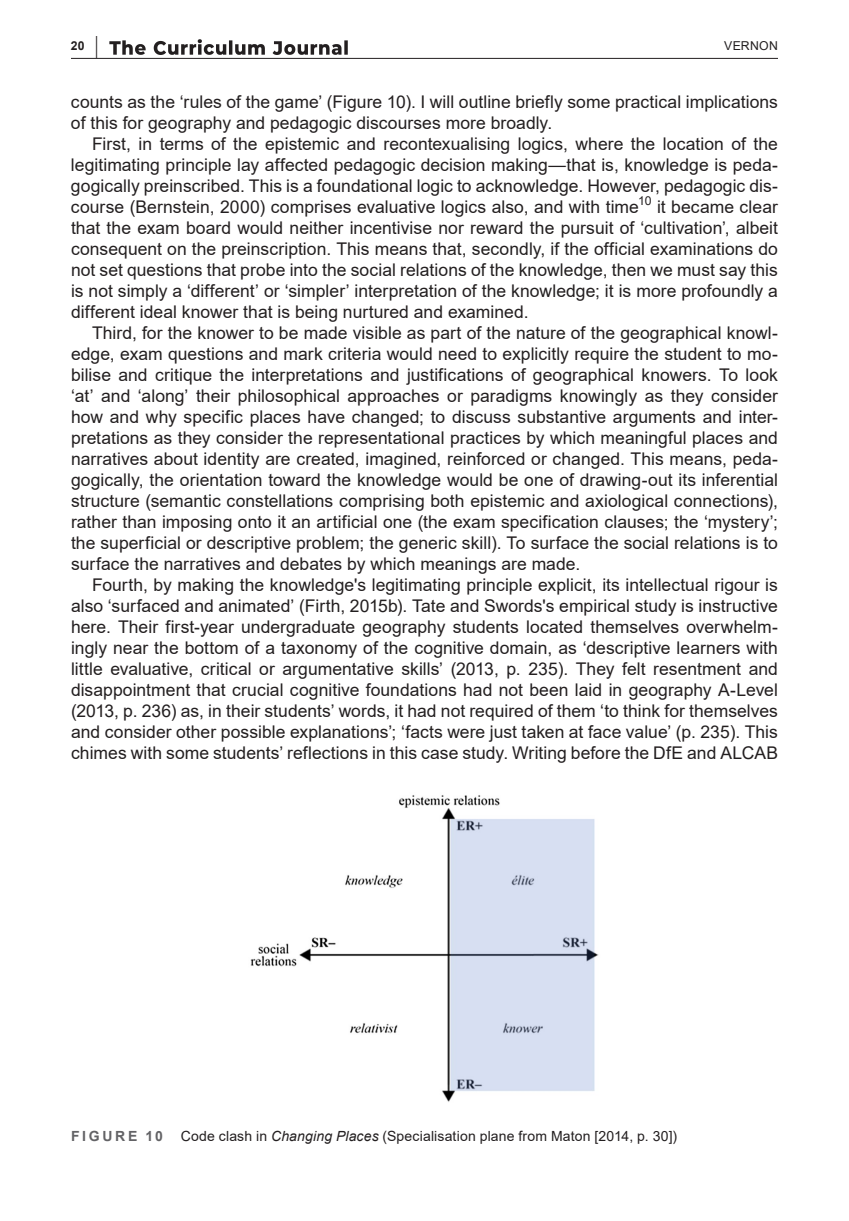
<style>
.page{position:relative;width:849px;height:1221px;background:#fff}
.page>*{position:absolute;margin:0;border:0;box-sizing:border-box;transform-origin:0 0}
.t1{font:17.5px/21px "Arial";letter-spacing:.005em;color:#231f20;text-align:justify}
.t2{font:14px "Arial";letter-spacing:.015em;color:#231f20}
.t3{font:700 14px "Arial";letter-spacing:.19em;color:#636366}
.t4{font:12.25px "Arial";letter-spacing:.025em;color:#231f20}
.t5{font:700 12.25px "Arial";color:#231f20}
.s1{font-size:23.62px}
.s2{font-style:italic}
</style>
<div class="page">
<hr style="left:71px;top:58px;width:706px;height:1px;background:#231f20">
<img style="left:109px;top:39px;width:238px;height:15px">
<img style="left:250px;top:795px;width:349px;height:307px">
<p class="t5" style="left:71px;top:37px;width:28px">20 <span class="s1">|</span></p>
<p class="t4" style="left:724px;top:37px;width:55px">VERNON</p>
<p class="t1" style="left:71px;top:91px;width:708px">counts as the ‘rules of the game’ (Figure 10). I will outline briefly some practical implications of this for geography and pedagogic discourses more broadly.</p>
<p class="t1" style="left:71px;top:133px;width:708px;text-indent:21px">First, in terms of the epistemic and recontexualising logics, where the location of the legitimating principle lay affected pedagogic decision making—that is, knowledge is peda&shy;gogically preinscribed. This is a foundational logic to acknowledge. However, pedagogic dis&shy;course (Bernstein, 2000) comprises evaluative logics also, and with time</p>
<p class="t4" style="left:638px;top:192px;width:15px">10</p>
<p class="t1" style="left:71px;top:196px;width:708px;text-indent:586px">it became clear that the exam board would neither incentivise nor reward the pursuit of ‘cultivation’, albeit consequent on the preinscription. This means that, secondly, if the official examinations do not set questions that probe into the social relations of the knowledge, then we must say this is not simply a ‘different’ or ‘simpler’ interpretation of the knowledge; it is more profoundly a different ideal knower that is being nurtured and examined.</p>
<p class="t1" style="left:71px;top:322px;width:708px;text-indent:21px">Third, for the knower to be made visible as part of the nature of the geographical knowl&shy;edge, exam questions and mark criteria would need to explicitly require the student to mo&shy;bilise and critique the interpretations and justifications of geographical knowers. To look ‘at’ and ‘along’ their philosophical approaches or paradigms knowingly as they consider how and why specific places have changed; to discuss substantive arguments and inter&shy;pretations as they consider the representational practices by which meaningful places and narratives about identity are created, imagined, reinforced or changed. This means, peda&shy;gogically, the orientation toward the knowledge would be one of drawing-out its inferential structure (semantic constellations comprising both epistemic and axiological connections), rather than imposing onto it an artificial one (the exam specification clauses; the ‘mystery’; the superficial or descriptive problem; the generic skill). To surface the social relations is to surface the narratives and debates by which meanings are made.</p>
<p class="t1" style="left:71px;top:574px;width:708px;text-indent:21px">Fourth, by making the knowledge's legitimating principle explicit, its intellectual rigour is also ‘surfaced and animated’ (Firth, 2015b). Tate and Swords's empirical study is instructive here. Their first-year undergraduate geography students located themselves overwhelm&shy;ingly near the bottom of a taxonomy of the cognitive domain, as ‘descriptive learners with little evaluative, critical or argumentative skills’ (2013, p. 235). They felt resentment and disappointment that crucial cognitive foundations had not been laid in geography A-Level (2013, p. 236) as, in their students’ words, it had not required of them ‘to think for themselves and consider other possible explanations’; ‘facts were just taken at face value’ (p. 235). This chimes with some students’ reflections in this case study. Writing before the DfE and ALCAB</p>
<p class="t3" style="left:71px;top:1126px;width:93px">FIGURE 10</p>
<p class="t2" style="left:181px;top:1126px;width:498px">Code clash in <span class="s2">Changing Places</span> (Specialisation plane from Maton [2014, p. 30])</p>
</div>
